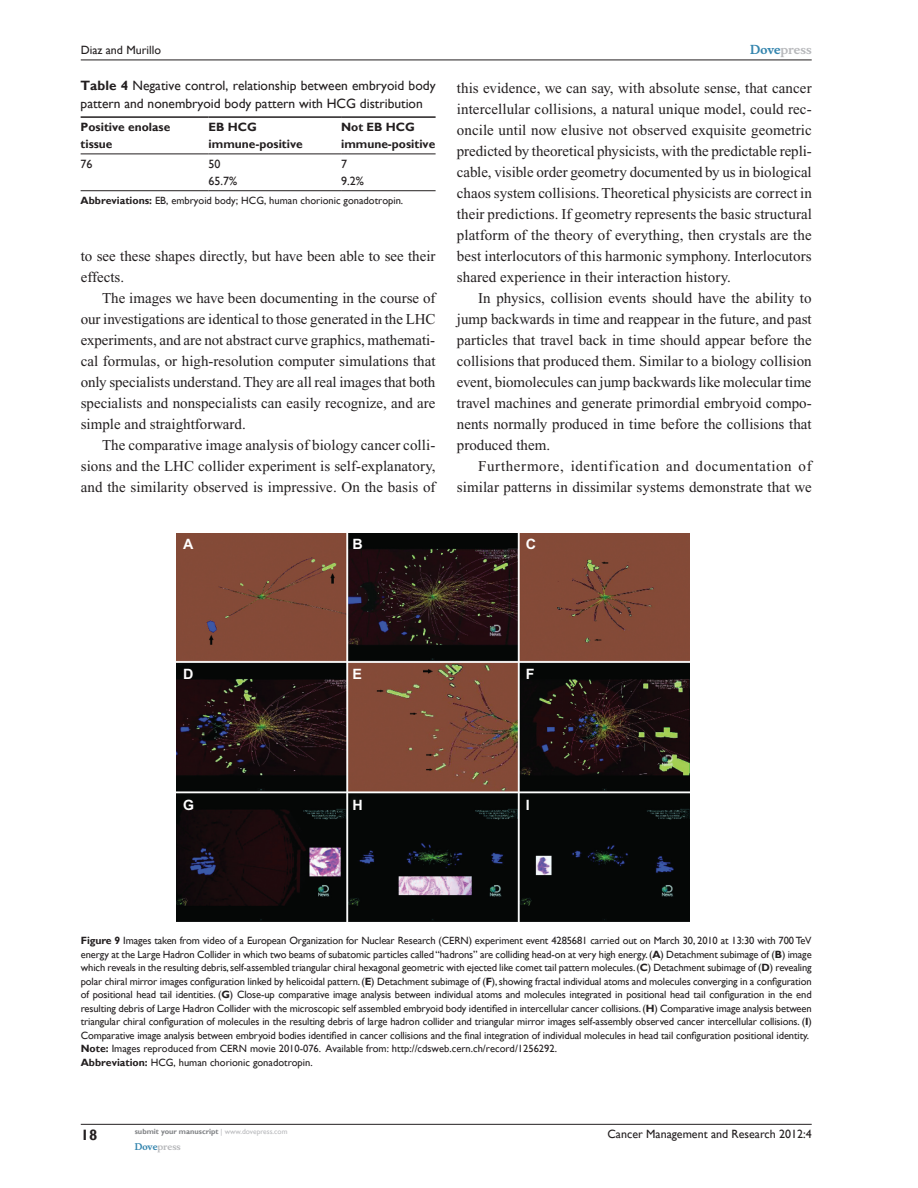
<style>
.page{position:relative;width:918px;height:1188px;background:#fff}
.page>*{position:absolute;margin:0;border:0;box-sizing:border-box;transform-origin:0 0}
.t1{font:15px/21px "Times New Roman";letter-spacing:.005em;color:#231f20;text-align:justify}
.t2{font:700 15px "Gill Sans";color:#231f20}
.t3{font:700 14.25px "Arial";color:#fff}
.t4{font:13.5px/18px "Gill Sans";color:#231f20}
.t5{font:700 12px/16.5px "Gill Sans";color:#231f20}
.t6{font:12px "Gill Sans";color:#231f20}
.t7{font:700 12px "Musee";color:#b8b9bc}
.t8{font:10.5px/13.5px "Gill Sans";letter-spacing:-.01em;color:#231f20}
.t9{font:700 9px "Musee";color:#b8b9bc}
.t10{font:700 7.5px "Gill Sans";color:#808285}
.s1{font-weight:700}
.s2{color:#3485ae}
.s3{font-weight:400;color:#b8b9bc}
</style>
<div class="page">
<hr style="left:81px;top:1124px;width:731px;height:1px;background:#231f20">
<hr style="left:81px;top:60px;width:731px;height:1px;background:#231f20">
<hr style="left:81px;top:154px;width:128px;height:1px;background:#231f20">
<hr style="left:209px;top:154px;width:132px;height:1px;background:#231f20">
<hr style="left:341px;top:154px;width:95px;height:1px;background:#231f20">
<hr style="left:81px;top:190px;width:128px;height:1px;background:#231f20">
<hr style="left:209px;top:190px;width:132px;height:1px;background:#231f20">
<hr style="left:341px;top:190px;width:95px;height:1px;background:#231f20">
<hr style="left:81px;top:116px;width:128px;height:2px;background:#231f20">
<hr style="left:209px;top:116px;width:132px;height:2px;background:#231f20">
<hr style="left:341px;top:116px;width:95px;height:2px;background:#231f20">
<img style="left:177px;top:534px;width:513px;height:387px">
<p class="t6" style="left:81px;top:43px;width:82px">Diaz and Murillo</p>
<p class="t4" style="left:81px;top:77px;width:356px"><span class="s1">Table 4</span> Negative control, relationship between embryoid body pattern and nonembryoid body pattern with HCG distribution</p>
<p class="t5" style="left:81px;top:119px;width:91px">Positive enolase tissue</p>
<p class="t5" style="left:209px;top:119px;width:96px">EB HCG immune-positive</p>
<p class="t5" style="left:341px;top:119px;width:96px">Not EB HCG immune-positive</p>
<p class="t6" style="left:81px;top:157px;width:13px">76</p>
<p class="t6" style="left:209px;top:157px;width:13px">50</p>
<p class="t6" style="left:341px;top:157px;width:7px">7</p>
<p class="t6" style="left:209px;top:174px;width:30px">65.7%</p>
<p class="t6" style="left:341px;top:174px;width:24px">9.2%</p>
<p class="t8" style="left:81px;top:194px;width:324px"><span class="s1">Abbreviations:</span> EB, embryoid body; HCG, human chorionic gonadotropin.</p>
<p class="t1" style="left:81px;top:245px;width:356px">to see these shapes directly, but have been able to see their effects.</p>
<p class="t1" style="left:81px;top:287px;width:356px;text-indent:21px">The images we have been documenting in the course of our investigations are identical to those generated in the LHC experiments, and are not abstract curve graphics, mathemati&shy;cal formulas, or high-resolution computer simulations that only specialists understand. They are all real images that both specialists and nonspecialists can easily recognize, and are simple and straightforward.</p>
<p class="t1" style="left:81px;top:434px;width:356px;text-indent:21px">The comparative image analysis of biology cancer colli&shy;sions and the LHC collider experiment is self-explanatory, and the similarity observed is impressive. On the basis of</p>
<p class="t7" style="left:750px;top:43px;width:63px"><span class="s2">Dove</span>press</p>
<p class="t1" style="left:457px;top:77px;width:357px">this evidence, we can say, with absolute sense, that cancer intercellular collisions, a natural unique model, could rec&shy;oncile until now elusive not observed exquisite geometric predicted by theoretical physicists, with the predictable repli&shy;cable, visible order geometry documented by us in biological chaos system collisions. Theoretical physicists are correct in their predictions. If geometry represents the basic structural platform of the theory of everything, then crystals are the best interlocutors of this harmonic symphony. Interlocutors shared experience in their interaction history.</p>
<p class="t1" style="left:457px;top:287px;width:356px;text-indent:21px">In physics, collision events should have the ability to jump backwards in time and reappear in the future, and past particles that travel back in time should appear before the collisions that produced them. Similar to a biology collision event, biomolecules can jump backwards like molecular time travel machines and generate primordial embryoid compo&shy;nents normally produced in time before the collisions that produced them.</p>
<p class="t1" style="left:457px;top:455px;width:356px;text-align:right">Furthermore, identification and documentation of similar patterns in dissimilar systems demonstrate that we</p>
<p class="t3" style="left:183px;top:535px;width:12px">A</p>
<p class="t3" style="left:353px;top:535px;width:12px">B</p>
<p class="t3" style="left:526px;top:535px;width:12px">C</p>
<p class="t3" style="left:183px;top:665px;width:12px">D</p>
<p class="t3" style="left:353px;top:665px;width:11px">E</p>
<p class="t3" style="left:526px;top:665px;width:10px">F</p>
<p class="t3" style="left:183px;top:797px;width:13px">G</p>
<p class="t3" style="left:353px;top:797px;width:12px">H</p>
<p class="t3" style="left:526px;top:797px;width:5px">I</p>
<p class="t8" style="left:81px;top:934px;width:733px"><span class="s1">Figure 9</span> Images taken from video of a European Organization for Nuclear Research (CERN) experiment event 4285681 carried out on March 30, 2010 at 13:30 with 700 TeV energy at the Large Hadron Collider in which two beams of subatomic particles called “hadrons” are colliding head-on at very high energy. (<span class="s1">A</span>) Detachment subimage of (<span class="s1">B</span>) image which reveals in the resulting debris, self-assembled triangular chiral hexagonal geometric with ejected like comet tail pattern molecules. (<span class="s1">C</span>) Detachment subimage of (<span class="s1">D</span>) revealing polar chiral mirror images configuration linked by helicoidal pattern. (<span class="s1">E</span>) Detachment subimage of (<span class="s1">F</span>), showing fractal individual atoms and molecules converging in a configuration of positional head tail identities. (<span class="s1">G</span>) Close-up comparative image analysis between individual atoms and molecules integrated in positional head tail configuration in the end resulting debris of Large Hadron Collider with the microscopic self assembled embryoid body identified in intercellular cancer collisions.(<span class="s1">H</span>) Comparative image analysis between triangular chiral configuration of molecules in the resulting debris of large hadron collider and triangular mirror images self-assembly observed cancer intercellular collisions. (<span class="s1">I</span>)<br>Comparative image analysis between embryoid bodies identified in cancer collisions and the final integration of individual molecules in head tail configuration positional identity.<br><span class="s1">Note:</span> Images reproduced from CERN movie 2010-076. Available from: http://cdsweb.cern.ch/record/1256292.<br><span class="s1">Abbreviation:</span> HCG, human chorionic gonadotropin.</p>
<p class="t2" style="left:81px;top:1126px;width:18px">18</p>
<p class="t10" style="left:135px;top:1127px;width:154px">submit your manuscript <span class="s3">| www.dovepress.com</span></p>
<p class="t9" style="left:135px;top:1141px;width:48px"><span class="s2">Dove</span>press</p>
<p class="t6" style="left:607px;top:1127px;width:206px">Cancer Management and Research 2012:4</p>
</div>
